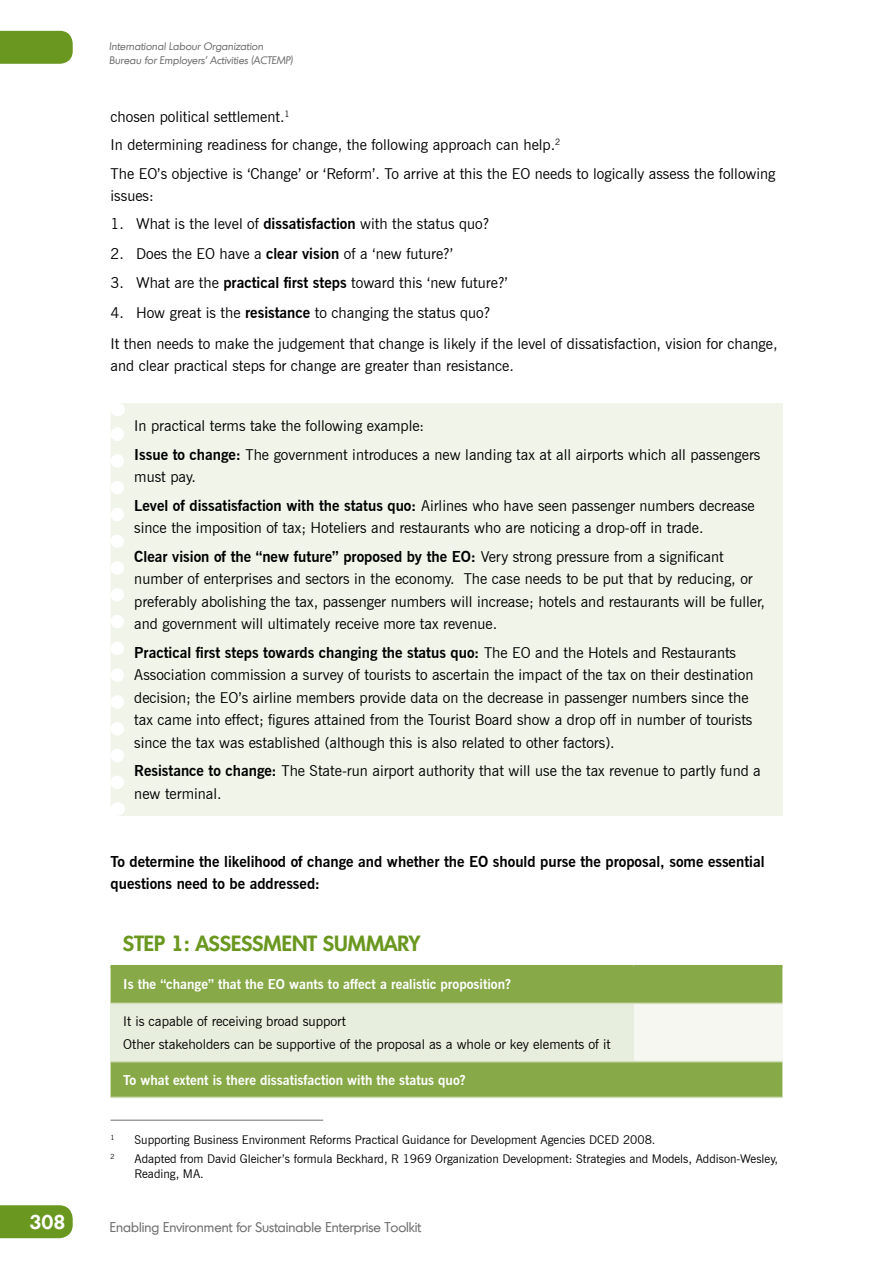
<style>
.page{position:relative;width:893px;height:1263px;background:#fff}
.page>*{position:absolute;margin:0;border:0;box-sizing:border-box;transform-origin:0 0}
.t1{font:600 21px "Montreal";color:#6a971f}
.t2{font:600 19.5px "Montreal";color:#fff}
.t3{font:15px/22.5px "News Gothic BT";color:#000}
.t4{font:700 15px/22.5px "News Gothic BT";color:#000}
.t5{font:700 13.5px "News Gothic BT";color:#fff}
.t6{font:13.5px/22.5px "News Gothic BT";color:#000}
.t7{font:13.5px "Montreal";color:#706f6f}
.t8{font:12px/15px "News Gothic BT";color:#000}
.t9{font:italic 10.5px/13.5px "Montreal";color:#706f6f}
.t10{font:7.05px "News Gothic BT";color:#000}
.s1{font-weight:700}
</style>
<div class="page">
<div style="left:0;top:31px;width:73px;height:33px;background:#6a971f"></div>
<div style="left:0;top:1205px;width:73px;height:33px;background:#6a971f"></div>
<div style="left:117px;top:403px;width:665px;height:413px;background:#f0f4e9"></div>
<svg style="left:111px;top:410px;width:13px;height:399px"></svg>
<svg style="left:111px;top:423px;width:13px;height:359px"></svg>
<svg style="left:117px;top:802px;width:1px;height:14px"></svg>
<svg style="left:117px;top:403px;width:1px;height:13px"></svg>
<div style="left:111px;top:968px;width:671px;height:129px;background:#88a948"></div>
<div style="left:111px;top:1003px;width:523px;height:59px;background:#e8eedd"></div>
<div style="left:634px;top:1003px;width:148px;height:59px;background:#f5f7f0"></div>
<hr style="left:111px;top:965px;width:523px;height:3px;background:#88a948">
<hr style="left:634px;top:965px;width:148px;height:3px;background:#88a948">
<hr style="left:111px;top:1061px;width:523px;height:1px;background:#d2ddba">
<hr style="left:634px;top:1061px;width:148px;height:1px;background:#d2ddba">
<hr style="left:111px;top:1097px;width:523px;height:1px;background:#d2ddba">
<hr style="left:634px;top:1097px;width:148px;height:1px;background:#d2ddba">
<hr style="left:111px;top:1003px;width:523px;height:1px;background:#d2ddba">
<hr style="left:634px;top:1003px;width:148px;height:1px;background:#d2ddba">
<hr style="left:111px;top:1120px;width:212px;height:1px;background:#706f6f">
<h2 class="t2" style="left:29px;top:1209px;width:38px">308</h2>
<p class="t9" style="left:109px;top:40px;width:185px">International Labour Organization<br>Bureau for Employers’ Activities (ACTEMP)</p>
<p class="t3" style="left:111px;top:102px;width:666px;line-height:28.5px">chosen political settlement.<sup>1<br></sup>In determining readiness for change, the following approach can help.<sup>2<br></sup>The EO’s objective is ‘Change’ or ‘Reform’. To arrive at this the EO needs to logically assess the following</p>
<p class="t3" style="left:111px;top:185px;width:45px">issues:</p>
<p class="t3" style="left:111px;top:212px;width:380px">1. What is the level of <span class="s1">dissatisfaction</span> with the status quo?</p>
<p class="t3" style="left:111px;top:242px;width:344px">2. Does the EO have a <span class="s1">clear vision</span> of a ‘new future?’</p>
<p class="t3" style="left:111px;top:272px;width:399px">3. What are the <span class="s1">practical first steps</span> toward this ‘new future?’</p>
<p class="t3" style="left:111px;top:297px;width:668px;line-height:30.6px">4. How great is the <span class="s1">resistance</span> to changing the status quo?<br>It then needs to make the judgement that change is likely if the level of dissatisfaction, vision for change,</p>
<p class="t3" style="left:111px;top:355px;width:405px">and clear practical steps for change are greater than resistance.</p>
<p class="t3" style="left:134px;top:411px;width:628px;line-height:28.5px">In practical terms take the following example:<br><span class="s1">Issue to change:</span> The government introduces a new landing tax at all airports which all passengers</p>
<p class="t3" style="left:134px;top:462px;width:622px;line-height:28.5px">must pay.<br><span class="s1">Level of dissatisfaction with the status quo:</span> Airlines who have seen passenger numbers decrease</p>
<p class="t3" style="left:134px;top:513px;width:591px;line-height:28.5px">since the imposition of tax; Hoteliers and restaurants who are noticing a drop-off in trade.<br><span class="s1">Clear vision of the “new future” proposed by the EO:</span> Very strong pressure from a significant</p>
<p class="t3" style="left:134px;top:567px;width:632px">number of enterprises and sectors in the economy. The case needs to be put that by reducing, or preferably abolishing the tax, passenger numbers will increase; hotels and restaurants will be fuller, and government will ultimately receive more tax revenue.</p>
<p class="t3" style="left:134px;top:641px;width:621px"><span class="s1">Practical first steps towards changing the status quo:</span> The EO and the Hotels and Restaurants Association commission a survey of tourists to ascertain the impact of the tax on their destination decision; the EO’s airline members provide data on the decrease in passenger numbers since the tax came into effect; figures attained from the Tourist Board show a drop off in number of tourists since the tax was established (although this is also related to other factors).</p>
<p class="t3" style="left:134px;top:759px;width:628px"><span class="s1">Resistance to change:</span> The State-run airport authority that will use the tax revenue to partly fund a new terminal.</p>
<p class="t4" style="left:111px;top:850px;width:655px">To determine the likelihood of change and whether the EO should purse the proposal, some essential questions need to be addressed:</p>
<h1 class="t1" style="left:123px;top:929px;width:298px">STEP 1: ASSESSMENT SUMMARY</h1>
<p class="t5" style="left:123px;top:976px;width:389px">Is the “change” that the EO wants to affect a realistic proposition?</p>
<p class="t6" style="left:123px;top:1010px;width:489px">It is capable of receiving broad support<br>Other stakeholders can be supportive of the proposal as a whole or key elements of it</p>
<p class="t5" style="left:123px;top:1072px;width:344px">To what extent is there dissatisfaction with the status quo?</p>
<p class="t10" style="left:111px;top:1133px;width:6px">1</p>
<p class="t8" style="left:135px;top:1132px;width:522px">Supporting Business Environment Reforms Practical Guidance for Development Agencies DCED 2008.</p>
<p class="t10" style="left:111px;top:1152px;width:6px">2</p>
<p class="t8" style="left:135px;top:1151px;width:645px">Adapted from David Gleicher’s formula Beckhard, R 1969 Organization Development: Strategies and Models, Addison-Wesley,<br>Reading, MA.</p>
<p class="t7" style="left:110px;top:1218px;width:313px">Enabling Environment for Sustainable Enterprise Toolkit</p>
</div>
